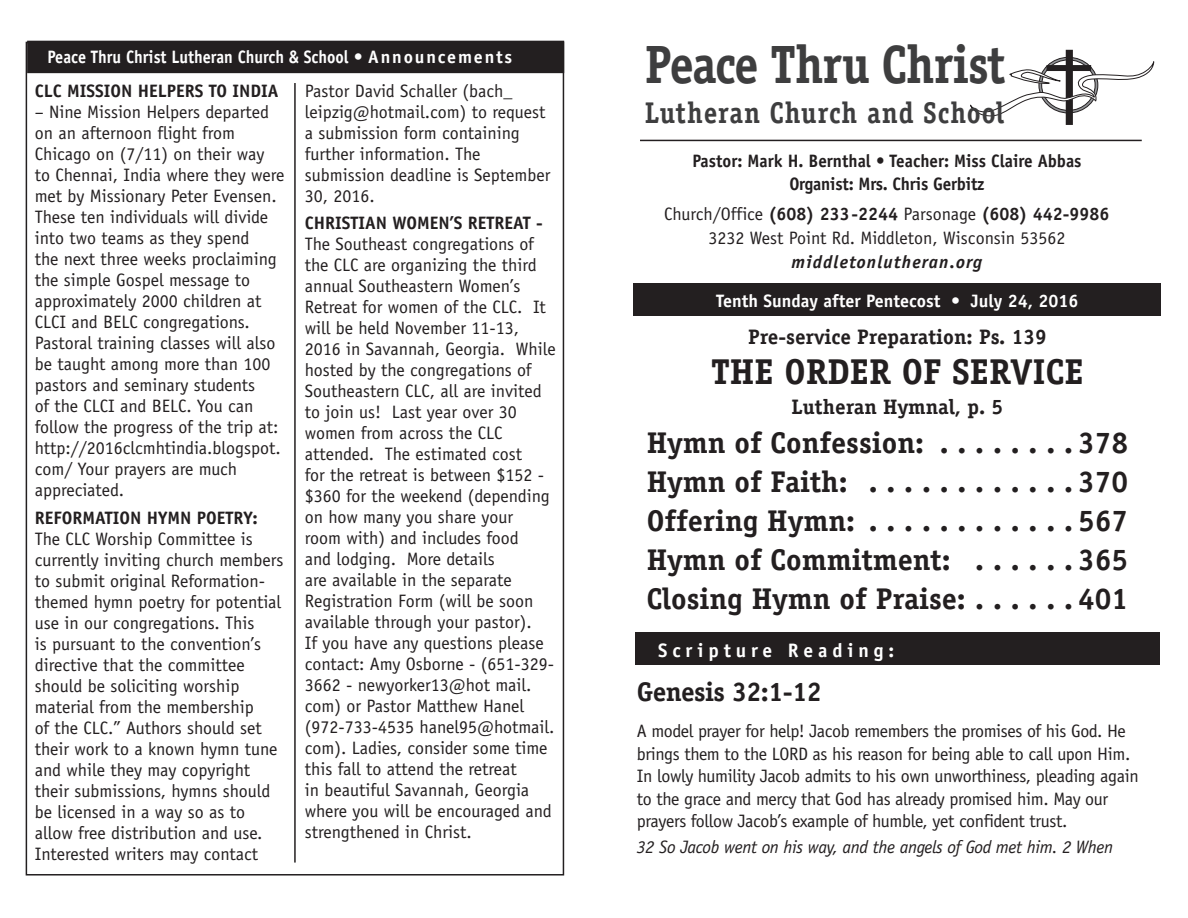
<style>
.page{position:relative;width:1188px;height:918px;background:#fff}
.page>*{position:absolute;margin:0;border:0;box-sizing:border-box;transform-origin:0 0}
.t1{font:700 54px "Officina Serif";letter-spacing:-.025em;color:#3e3e3f;scale:.9 1}
.t2{font:700 36px "Officina Serif";color:#231f20}
.Head_1{font:700 30px "Officina Serif";color:#231f20}
.t3{font:700 30px "Officina Serif";letter-spacing:.03em;color:#3e3e3f;scale:.9 1}
.t4{font:700 27px "Officina Serif";letter-spacing:-.02em;color:#231f20}
.Head_1-2{font:700 21px "Officina Serif";color:#231f20}
.t5{font:700 19.5px "Officina Sans";letter-spacing:.25em;color:#fff}
.scriputr_reading_hea{font:18px/21px "Officina Sans";color:#231f20}
.scriputr_reading_hea-2{font:18px/22.5px "Officina Sans";letter-spacing:-.02em;color:#231f20}
.scriputr_reading_hea-3{font:700 18px "Officina Sans";color:#231f20}
.scriputr_reading_hea-4{font:700 18px/22.5px "Officina Sans";color:#231f20;text-align:center;scale:.95 1}
.t6{font:italic 18px "Officina Sans";letter-spacing:-.02em;color:#231f20}
.t7{font:700 18px "Officina Sans";color:#fff;scale:.9 1}
.t8{font:700 18px "Officina Sans";color:#fff}
.t9{font:italic 700 18px "Officina Sans";letter-spacing:.06em;color:#231f20}
.s1{font-weight:700}
.s2{font-weight:400}
</style>
<div class="page">
<svg style="left:970px;top:50px;width:185px;height:75px"></svg>
<hr style="left:640px;top:140px;width:502px;height:1px;background:#231f20">
<div style="left:634px;top:284px;width:527px;height:32px;background:#231f20"></div>
<div style="left:635px;top:633px;width:524px;height:32px;background:#231f20"></div>
<div style="left:28px;top:41px;width:535px;height:31px;background:#231f20"></div>
<div style="left:27px;top:41px;width:537px;height:32px;border:2px solid #231f20"></div>
<hr style="left:294px;top:83px;width:2px;height:780px;background:#231f20">
<p class="t7" style="left:47px;top:46px;width:518px">Peace Thru Christ Lutheran Church &amp; School • Announcements</p>
<p class="scriputr_reading_hea-3" style="left:35px;top:80px;width:245px">CLC MISSION HELPERS TO INDIA</p>
<p class="scriputr_reading_hea" style="left:35px;top:102px;width:251px">– Nine Mission Helpers departed on an afternoon flight from<br>Chicago on (7/11) on their way<br>to Chennai, India where they were met by Missionary Peter Evensen.<br>These ten individuals will divide into two teams as they spend<br>the next three weeks proclaiming the simple Gospel message to approximately 2000 children at<br>CLCI and BELC congregations.<br>Pastoral training classes will also be taught among more than 100 pastors and seminary students<br>of the CLCI and BELC. You can follow the progress of the trip at: http://2016clcmhtindia.blogspot. com/ Your prayers are much appreciated.</p>
<p class="scriputr_reading_hea" style="left:35px;top:507px;width:250px"><span class="s1">REFORMATION HYMN POETRY:<br></span>The CLC Worship Committee is currently inviting church members to submit original Reformation&shy;themed hymn poetry for potential use in our congregations. This<br>is pursuant to the convention’s directive that the committee should be soliciting worship material from the membership<br>of the CLC.” Authors should set their work to a known hymn tune and while they may copyright their submissions, hymns should be licensed in a way so as to allow free distribution and use.<br>Interested writers may contact</p>
<p class="scriputr_reading_hea" style="left:305px;top:80px;width:247px">Pastor David Schaller (bach_ leipzig@hotmail.com) to request a submission form containing further information. The submission deadline is September<br>30, 2016.</p>
<p class="scriputr_reading_hea" style="left:305px;top:213px;width:253px"><span class="s1">CHRISTIAN WOMEN’S RETREAT -<br></span>The Southeast congregations of the CLC are organizing the third annual Southeastern Women’s<br>Retreat for women of the CLC. It will be held November 11-13,<br>2016 in Savannah, Georgia. While hosted by the congregations of<br>Southeastern CLC, all are invited to join us! Last year over 30 women from across the CLC attended. The estimated cost<br>for the retreat is between $152 - $360 for the weekend (depending on how many you share your<br>room with) and includes food<br>and lodging. More details<br>are available in the separate<br>Registration Form (will be soon available through your pastor).<br>If you have any questions please contact: Amy Osborne - (651-329-<br>3662 - newyorker13@hot mail. com) or Pastor Matthew Hanel (972-733-4535 hanel95@hotmail. com). Ladies, consider some time this fall to attend the retreat<br>in beautiful Savannah, Georgia where you will be encouraged and strengthened in Christ.</p>
<p class="t1" style="left:645px;top:31px;width:402px">Peace Thru Christ</p>
<p class="t3" style="left:645px;top:94px;width:401px">Lutheran Church and School</p>
<p class="scriputr_reading_hea-4" style="left:692px;top:150px;width:411px">Pastor: Mark H. Bernthal • Teacher: Miss Claire Abbas<br>Organist: Mrs. Chris Gerbitz</p>
<p class="scriputr_reading_hea-3" style="left:664px;top:203px;width:447px"><span class="s2">Church/Office</span> (608) 233-2244 <span class="s2">Parsonage</span> (608) 442-9986</p>
<p class="scriputr_reading_hea" style="left:709px;top:228px;width:358px">3232 West Point Rd. Middleton, Wisconsin 53562</p>
<p class="t9" style="left:792px;top:251px;width:192px">middletonlutheran.org</p>
<p class="t8" style="left:716px;top:290px;width:364px">Tenth Sunday after Pentecost • July 24, 2016</p>
<p class="Head_1-2" style="left:748px;top:324px;width:300px">Pre-service Preparation: Ps. 139</p>
<p class="t2" style="left:711px;top:349px;width:374px">THE ORDER OF SERVICE</p>
<p class="Head_1-2" style="left:792px;top:394px;width:213px">Lutheran Hymnal, p. 5</p>
<p class="Head_1" style="left:647px;top:424px;width:303px">Hymn of Confession: .......</p>
<p class="Head_1" style="left:1078px;top:424px;width:52px">378</p>
<p class="Head_1" style="left:647px;top:463px;width:220px">Hymn of Faith: ............</p>
<p class="Head_1" style="left:1078px;top:463px;width:52px">370</p>
<p class="Head_1" style="left:647px;top:502px;width:232px">Offering Hymn: ...........</p>
<p class="Head_1" style="left:1078px;top:502px;width:52px">567</p>
<p class="Head_1" style="left:647px;top:541px;width:323px">Hymn of Commitment: ......</p>
<p class="Head_1" style="left:1078px;top:541px;width:52px">365</p>
<p class="Head_1" style="left:647px;top:580px;width:329px">Closing Hymn of Praise: ......</p>
<p class="Head_1" style="left:1078px;top:580px;width:52px">401</p>
<p class="t5" style="left:658px;top:638px;width:237px">Scripture Reading:</p>
<p class="t4" style="left:637px;top:675px;width:186px">Genesis 32:1-12</p>
<p class="scriputr_reading_hea-2" style="left:637px;top:720px;width:503px">A model prayer for help! Jacob remembers the promises of his God. He brings them to the LORD as his reason for being able to call upon Him.<br>In lowly humility Jacob admits to his own unworthiness, pleading again to the grace and mercy that God has already promised him. May our prayers follow Jacob’s example of humble, yet confident trust.</p>
<p class="t6" style="left:637px;top:836px;width:478px">32 So Jacob went on his way, and the angels of God met him. 2 When</p>
</div>
